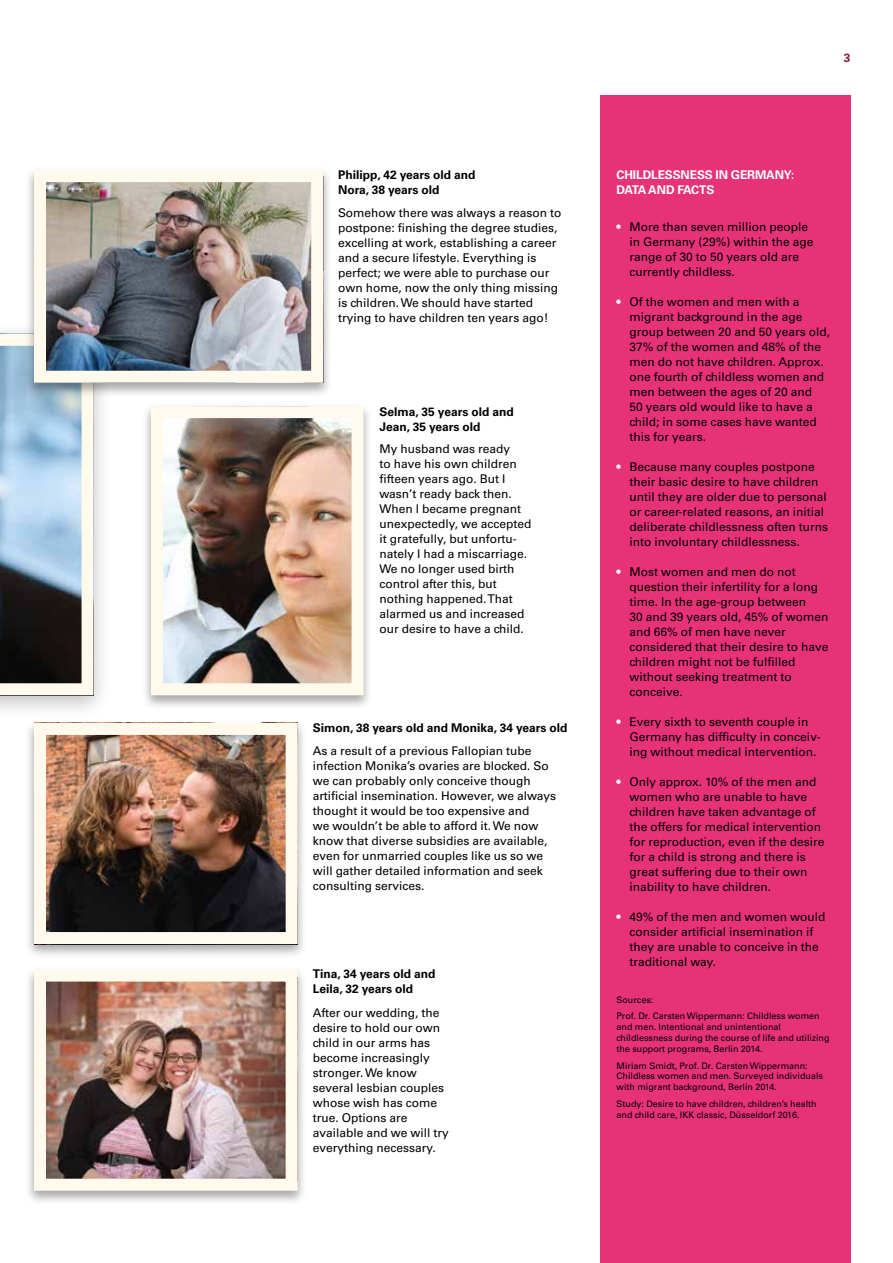
<style>
.page{position:relative;width:893px;height:1263px;background:#fff}
.page>*{position:absolute;margin:0;border:0;box-sizing:border-box;transform-origin:0 0}
.t1{font:12px/15px "Univers LT Std";color:#000}
.t2{font:700 12px/15px "Univers LT Std";color:#000}
.t3{font:700 12px/15px "Univers LT Std";letter-spacing:-.01em;color:#fff}
.t4{font:700 12px "Univers LT Std";color:#852236}
.t5{font:9px/10.8px "Univers LT Std";color:#000}
.s1{color:#fff}
</style>
<div class="page">
<div style="left:600px;top:96px;width:250px;height:1167px;background:#e83278"></div>
<div style="left:25px;top:966px;width:282px;height:240px;background:#000;opacity:.35"></div>
<img style="left:47px;top:982px;width:238px;height:196px">
<div style="left:34px;top:969px;width:264px;height:222px;border:12px solid #fffaec"></div>
<div style="left:25px;top:719px;width:282px;height:240px;background:#000;opacity:.35"></div>
<img style="left:47px;top:736px;width:238px;height:195px">
<div style="left:34px;top:723px;width:264px;height:221px;border:12px solid #fffaec"></div>
<div style="left:0;top:321px;width:112px;height:399px;background:#000;opacity:.25"></div>
<svg style="left:0;top:334px;width:94px;height:361px;background:#8e9eaa"></svg>
<div style="left:142px;top:403px;width:231px;height:307px;background:#000;opacity:.35"></div>
<img style="left:164px;top:419px;width:187px;height:263px">
<div style="left:151px;top:406px;width:213px;height:289px;border:12px solid #fffaec"></div>
<div style="left:25px;top:167px;width:307px;height:231px;background:#000;opacity:.35"></div>
<img style="left:47px;top:183px;width:263px;height:187px">
<div style="left:34px;top:170px;width:289px;height:213px;border:12px solid #fffaec"></div>
<p class="t2" style="left:338px;top:167px;width:139px">Philipp, 42 years old and<br>Nora, 38 years old</p>
<p class="t1" style="left:338px;top:206px;width:225px">Somehow there was always a reason to postpone: finishing the degree studies, excelling at work, establishing a career and a secure lifestyle. Everything is perfect; we were able to purchase our own home, now the only thing missing is children. We should have started trying to have children ten years ago!</p>
<p class="t2" style="left:379px;top:405px;width:136px">Selma, 35 years old and<br>Jean, 35 years old</p>
<p class="t1" style="left:379px;top:442px;width:154px">My husband was ready<br>to have his own children fifteen years ago. But I wasn’t ready back then.<br>When I became pregnant unexpectedly, we accepted it gratefully, but unfortu&shy;nately I had a miscarriage.<br>We no longer used birth control after this, but nothing happened. That alarmed us and increased our desire to have a child.</p>
<p class="t2" style="left:313px;top:720px;width:256px">Simon, 38 years old and Monika, 34 years old</p>
<p class="t1" style="left:313px;top:743px;width:245px">As a result of a previous Fallopian tube infection Monika’s ovaries are blocked. So we can probably only conceive though artificial insemination. However, we always thought it would be too expensive and<br>we wouldn’t be able to afford it. We now know that diverse subsidies are available, even for unmarried couples like us so we will gather detailed information and seek consulting services.</p>
<p class="t2" style="left:313px;top:967px;width:124px">Tina, 34 years old and<br>Leila, 32 years old</p>
<p class="t1" style="left:313px;top:1005px;width:138px">After our wedding, the desire to hold our own child in our arms has become increasingly stronger. We know several lesbian couples whose wish has come true. Options are available and we will try everything necessary.</p>
<p class="t4" style="left:844px;top:51px;width:8px">3</p>
<p class="t3" style="left:617px;top:167px;width:179px">CHILDLESSNESS IN GERMANY:<br>DATA AND FACTS</p>
<p class="t1" style="left:629px;top:219px;width:186px;text-indent:-13px"><span class="s1">•</span> More than seven million people in Germany (29%) within the age range of 30 to 50 years old are currently childless.</p>
<p class="t1" style="left:629px;top:294px;width:202px;text-indent:-13px"><span class="s1">•</span> Of the women and men with a migrant background in the age group between 20 and 50 years old,<br>37% of the women and 48% of the men do not have children. Approx. one fourth of childless women and men between the ages of 20 and<br>50 years old would like to have a child; in some cases have wanted this for years.</p>
<p class="t1" style="left:629px;top:459px;width:200px;text-indent:-13px"><span class="s1">•</span> Because many couples postpone their basic desire to have children until they are older due to personal or career-related reasons, an initial deliberate childlessness often turns into involuntary childlessness.</p>
<p class="t1" style="left:629px;top:564px;width:201px;text-indent:-13px"><span class="s1">•</span> Most women and men do not question their infertility for a long time. In the age-group between<br>30 and 39 years old, 45% of women and 66% of men have never considered that their desire to have children might not be fulfilled without seeking treatment to conceive.</p>
<p class="t1" style="left:629px;top:714px;width:193px;text-indent:-13px"><span class="s1">•</span> Every sixth to seventh couple in<br>Germany has difficulty in conceiv&shy;ing without medical intervention.</p>
<p class="t1" style="left:629px;top:774px;width:197px;text-indent:-13px"><span class="s1">•</span> Only approx. 10% of the men and women who are unable to have children have taken advantage of the offers for medical intervention for reproduction, even if the desire for a child is strong and there is great suffering due to their own inability to have children.</p>
<p class="t1" style="left:629px;top:909px;width:197px;text-indent:-13px"><span class="s1">•</span> 49% of the men and women would consider artificial insemination if they are unable to conceive in the traditional way.</p>
<p class="t5" style="left:617px;top:991px;width:205px;line-height:16.8px">Sources:<br>Prof. Dr. Carsten Wippermann: Childless women</p>
<p class="t5" style="left:617px;top:1022px;width:214px">and men. Intentional and unintentional childlessness during the course of life and utilizing the support programs, Berlin 2014.</p>
<p class="t5" style="left:617px;top:1060px;width:208px">Miriam Smidt, Prof. Dr. Carsten Wippermann:<br>Childless women and men. Surveyed individuals with migrant background, Berlin 2014.</p>
<p class="t5" style="left:617px;top:1098px;width:202px">Study: Desire to have children, children’s health and child care, IKK classic, Düsseldorf 2016.</p>
</div>
